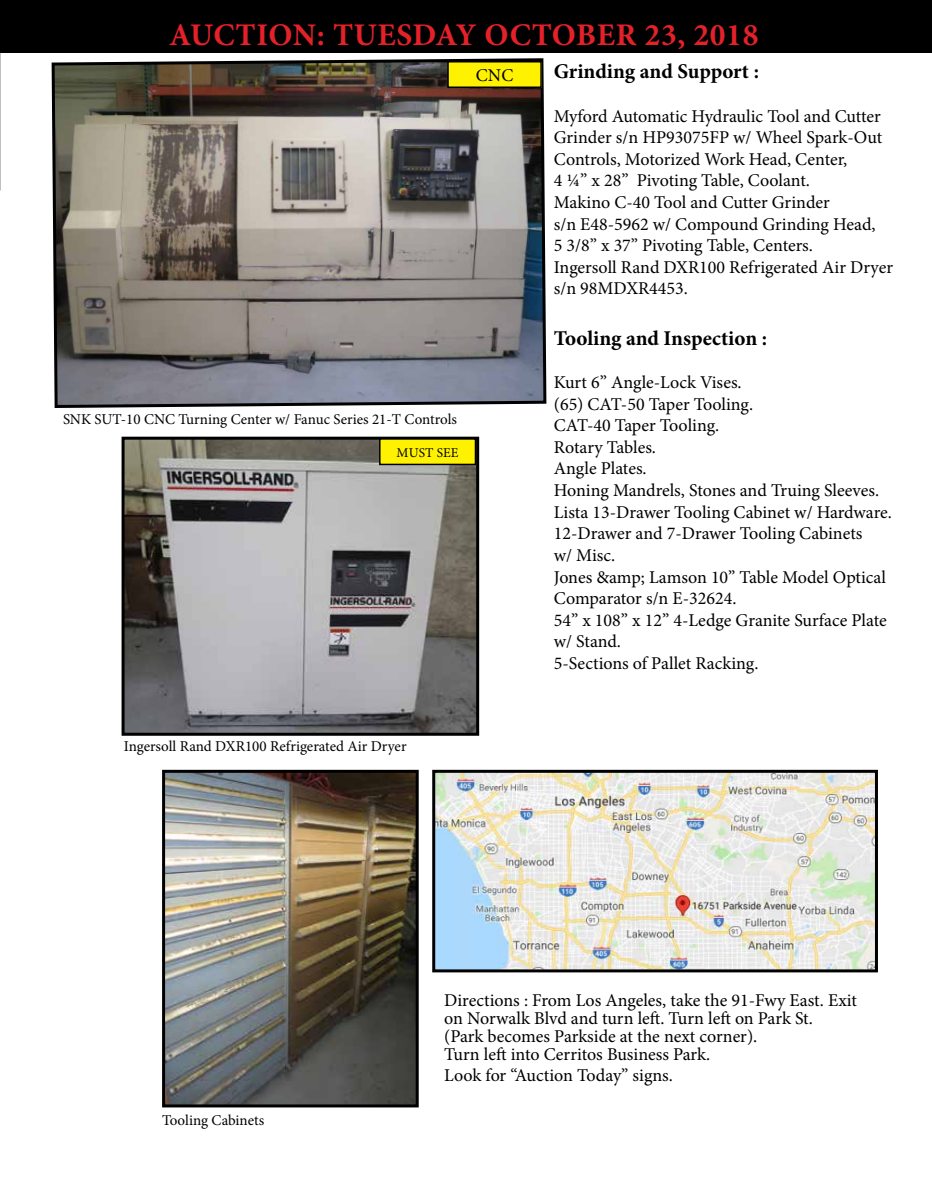
<style>
.page{position:relative;width:932px;height:1202px;background:#fff}
.page>*{position:absolute;margin:0;border:0;box-sizing:border-box;transform-origin:0 0}
.t1{font:700 31.5px "Minion Pro";letter-spacing:.02em;color:#e42129}
.t2{font:700 21px "Minion Pro";color:#000}
.t3{font:18px/21.6px "Minion Pro";color:#000}
.t4{font:15px "Minion Pro";color:#000}
.t5{font:13.5px "Minion Pro";letter-spacing:.01em;color:#000}
</style>
<div class="page">
<div style="left:0;top:0;width:932px;height:52px;background:#000"></div>
<img style="left:436px;top:774px;width:438px;height:194px">
<div style="left:432px;top:770px;width:446px;height:202px;border:3px solid #000"></div>
<img style="left:126px;top:441px;width:349px;height:290px">
<div style="left:122px;top:437px;width:357px;height:298px;border:3px solid #000"></div>
<img style="left:166px;top:774px;width:248px;height:329px">
<div style="left:162px;top:770px;width:256px;height:337px;border:3px solid #000"></div>
<div style="left:380px;top:439px;width:95px;height:25px;background:#fff200"></div>
<div style="left:379px;top:438px;width:97px;height:27px;border:2px solid #000"></div>
<img style="left:51px;top:58px;width:496px;height:350px">
<div style="left:448px;top:62px;width:93px;height:25px;background:#fff200"></div>
<div style="left:447px;top:61px;width:95px;height:27px;border:2px solid #000"></div>
<h1 class="t1" style="left:169px;top:13px;width:591px">AUCTION: TUESDAY OCTOBER 23, 2018</h1>
<p class="t3" style="left:476px;top:65px;width:39px">CNC</p>
<p class="t4" style="left:63px;top:409px;width:395px">SNK SUT-10 CNC Turning Center w/ Fanuc Series 21-T Controls</p>
<p class="t5" style="left:396px;top:443px;width:64px">MUST SEE</p>
<p class="t4" style="left:124px;top:736px;width:284px">Ingersoll Rand DXR100 Refrigerated Air Dryer</p>
<p class="t2" style="left:554px;top:57px;width:207px">Grinding and Support :</p>
<p class="t3" style="left:554px;top:105px;width:341px">Myford Automatic Hydraulic Tool and Cutter Grinder s/n HP93075FP w/ Wheel Spark-Out Controls, Motorized Work Head, Center,<br>4 ¼” x 28” Pivoting Table, Coolant.<br>Makino C-40 Tool and Cutter Grinder<br>s/n E48-5962 w/ Compound Grinding Head,<br>5 3/8” x 37” Pivoting Table, Centers.<br>Ingersoll Rand DXR100 Refrigerated Air Dryer s/n 98MDXR4453.</p>
<p class="t2" style="left:554px;top:323px;width:215px">Tooling and Inspection :</p>
<p class="t3" style="left:554px;top:371px;width:339px">Kurt 6” Angle-Lock Vises.<br>(65) CAT-50 Taper Tooling.<br>CAT-40 Taper Tooling.<br>Rotary Tables.<br>Angle Plates.<br>Honing Mandrels, Stones and Truing Sleeves.<br>Lista 13-Drawer Tooling Cabinet w/ Hardware.<br>12-Drawer and 7-Drawer Tooling Cabinets<br>w/ Misc.<br>Jones &amp;amp; Lamson 10” Table Model Optical<br>Comparator s/n E-32624.<br>54” x 108” x 12” 4-Ledge Granite Surface Plate w/ Stand.<br>5-Sections of Pallet Racking.</p>
<p class="t4" style="left:162px;top:1110px;width:104px">Tooling Cabinets</p>
<p class="t3" style="left:444px;top:991px;width:414px;line-height:18px">Directions : From Los Angeles, take the 91-Fwy East. Exit on Norwalk Blvd and turn left. Turn left on Park St.<br>(Park becomes Parkside at the next corner).<br>Turn left into Cerritos Business Park.</p>
<p class="t3" style="left:444px;top:1064px;width:230px">Look for “Auction Today” signs.</p>
</div>
